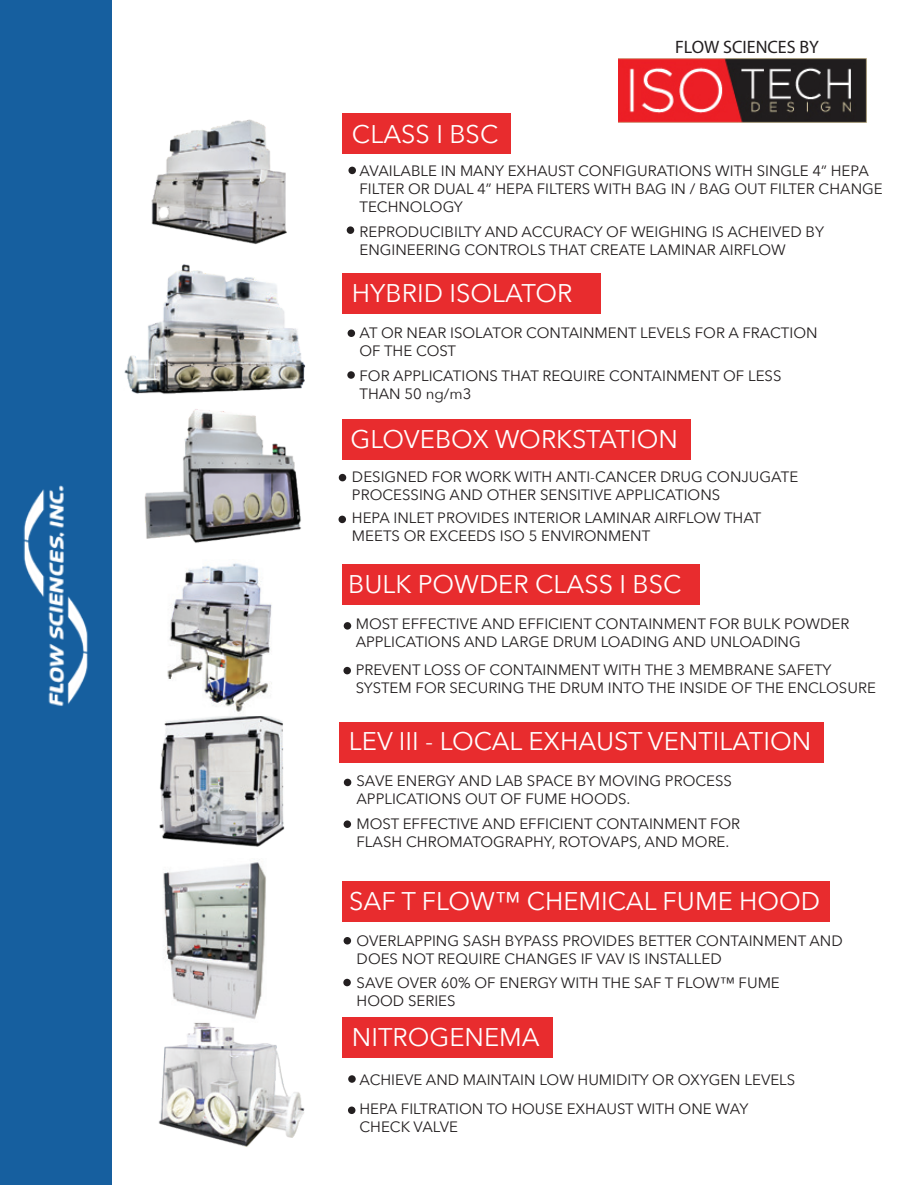
<style>
.page{position:relative;width:919px;height:1185px;background:#fff}
.page>*{position:absolute;margin:0;border:0;box-sizing:border-box;transform-origin:0 0}
.t1{font:25.5px "Avenir Next";color:#fff}
.t2{font:18px "Myriad Pro";color:#231f20}
.t3{font:15px/18px "Avenir Next";color:#231f20}
</style>
<div class="page">
<div style="left:339px;top:722px;width:484px;height:41px;background:#e82c2e"></div>
<img style="left:158px;top:1022px;width:147px;height:125px">
<img style="left:151px;top:119px;width:136px;height:126px">
<img style="left:163px;top:862px;width:103px;height:157px">
<img style="left:159px;top:716px;width:126px;height:131px">
<img style="left:167px;top:563px;width:105px;height:149px">
<img style="left:124px;top:264px;width:181px;height:130px">
<div style="left:342px;top:419px;width:349px;height:40px;background:#e82c2e"></div>
<div style="left:342px;top:564px;width:358px;height:40px;background:#e82c2e"></div>
<div style="left:342px;top:273px;width:258px;height:40px;background:#e82c2e"></div>
<div style="left:342px;top:114px;width:169px;height:40px;background:#e82c2e"></div>
<div style="left:342px;top:882px;width:487px;height:40px;background:#e82c2e"></div>
<div style="left:342px;top:1018px;width:210px;height:40px;background:#e82c2e"></div>
<div style="left:0;top:0;width:111px;height:1185px;background:#165f9f"></div>
<img style="left:144px;top:409px;width:157px;height:134px">
<div style="left:348px;top:167px;width:8px;height:7px;background:#231f20;border-radius:50%"></div>
<div style="left:346px;top:226px;width:8px;height:8px;background:#231f20;border-radius:50%"></div>
<div style="left:347px;top:329px;width:8px;height:8px;background:#231f20;border-radius:50%"></div>
<div style="left:347px;top:371px;width:7px;height:8px;background:#231f20;border-radius:50%"></div>
<div style="left:338px;top:474px;width:8px;height:7px;background:#231f20;border-radius:50%"></div>
<div style="left:338px;top:516px;width:8px;height:7px;background:#231f20;border-radius:50%"></div>
<div style="left:343px;top:622px;width:8px;height:8px;background:#231f20;border-radius:50%"></div>
<div style="left:343px;top:667px;width:8px;height:7px;background:#231f20;border-radius:50%"></div>
<div style="left:343px;top:779px;width:8px;height:7px;background:#231f20;border-radius:50%"></div>
<div style="left:343px;top:820px;width:8px;height:8px;background:#231f20;border-radius:50%"></div>
<div style="left:343px;top:937px;width:8px;height:7px;background:#231f20;border-radius:50%"></div>
<div style="left:343px;top:979px;width:7px;height:7px;background:#231f20;border-radius:50%"></div>
<div style="left:348px;top:1075px;width:7px;height:8px;background:#231f20;border-radius:50%"></div>
<div style="left:348px;top:1106px;width:7px;height:8px;background:#231f20;border-radius:50%"></div>
<img style="left:618px;top:59px;width:248px;height:64px">
<img style="left:23px;top:485px;width:65px;height:221px">
<h1 class="t1" style="left:352px;top:113px;width:148px">CLASS I BSC</h1>
<p class="t2" style="left:674px;top:35px;width:145px">FLOW SCIENCES BY</p>
<p class="t3" style="left:359px;top:161px;width:524px">AVAILABLE IN MANY EXHAUST CONFIGURATIONS WITH SINGLE 4” HEPA<br>FILTER OR DUAL 4” HEPA FILTERS WITH BAG IN / BAG OUT FILTER CHANGE<br>TECHNOLOGY</p>
<p class="t3" style="left:359px;top:222px;width:466px">REPRODUCIBILTY AND ACCURACY OF WEIGHING IS ACHEIVED BY<br>ENGINEERING CONTROLS THAT CREATE LAMINAR AIRFLOW</p>
<h1 class="t1" style="left:352px;top:272px;width:222px">HYBRID ISOLATOR</h1>
<p class="t3" style="left:359px;top:323px;width:459px">AT OR NEAR ISOLATOR CONTAINMENT LEVELS FOR A FRACTION<br>OF THE COST</p>
<p class="t3" style="left:359px;top:366px;width:423px">FOR APPLICATIONS THAT REQUIRE CONTAINMENT OF LESS<br>THAN 50 ng/m3</p>
<h1 class="t1" style="left:350px;top:417px;width:329px">GLOVEBOX WORKSTATION</h1>
<p class="t3" style="left:352px;top:467px;width:447px">DESIGNED FOR WORK WITH ANTI-CANCER DRUG CONJUGATE<br>PROCESSING AND OTHER SENSITIVE APPLICATIONS</p>
<p class="t3" style="left:352px;top:509px;width:411px">HEPA INLET PROVIDES INTERIOR LAMINAR AIRFLOW THAT<br>MEETS OR EXCEEDS ISO 5 ENVIRONMENT</p>
<h1 class="t1" style="left:348px;top:563px;width:335px">BULK POWDER CLASS I BSC</h1>
<p class="t3" style="left:355px;top:614px;width:495px">MOST EFFECTIVE AND EFFICIENT CONTAINMENT FOR BULK POWDER<br>APPLICATIONS AND LARGE DRUM LOADING AND UNLOADING</p>
<p class="t3" style="left:355px;top:660px;width:521px">PREVENT LOSS OF CONTAINMENT WITH THE 3 MEMBRANE SAFETY<br>SYSTEM FOR SECURING THE DRUM INTO THE INSIDE OF THE ENCLOSURE</p>
<h1 class="t1" style="left:349px;top:720px;width:463px">LEV III - LOCAL EXHAUST VENTILATION</h1>
<p class="t3" style="left:356px;top:771px;width:377px">SAVE ENERGY AND LAB SPACE BY MOVING PROCESS<br>APPLICATIONS OUT OF FUME HOODS.</p>
<p class="t3" style="left:356px;top:814px;width:385px">MOST EFFECTIVE AND EFFICIENT CONTAINMENT FOR<br>FLASH CHROMATOGRAPHY, ROTOVAPS, AND MORE.</p>
<h1 class="t1" style="left:349px;top:879px;width:472px">SAF T FLOW™ CHEMICAL FUME HOOD</h1>
<p class="t3" style="left:356px;top:931px;width:487px">OVERLAPPING SASH BYPASS PROVIDES BETTER CONTAINMENT AND<br>DOES NOT REQUIRE CHANGES IF VAV IS INSTALLED</p>
<p class="t3" style="left:356px;top:973px;width:424px">SAVE OVER 60% OF ENERGY WITH THE SAF T FLOW™ FUME<br>HOOD SERIES</p>
<h1 class="t1" style="left:352px;top:1015px;width:189px">NITROGENEMA</h1>
<p class="t3" style="left:359px;top:1064px;width:437px;line-height:29.5px">ACHIEVE AND MAINTAIN LOW HUMIDITY OR OXYGEN LEVELS<br>HEPA FILTRATION TO HOUSE EXHAUST WITH ONE WAY</p>
<p class="t3" style="left:359px;top:1117px;width:100px">CHECK VALVE</p>
</div>
